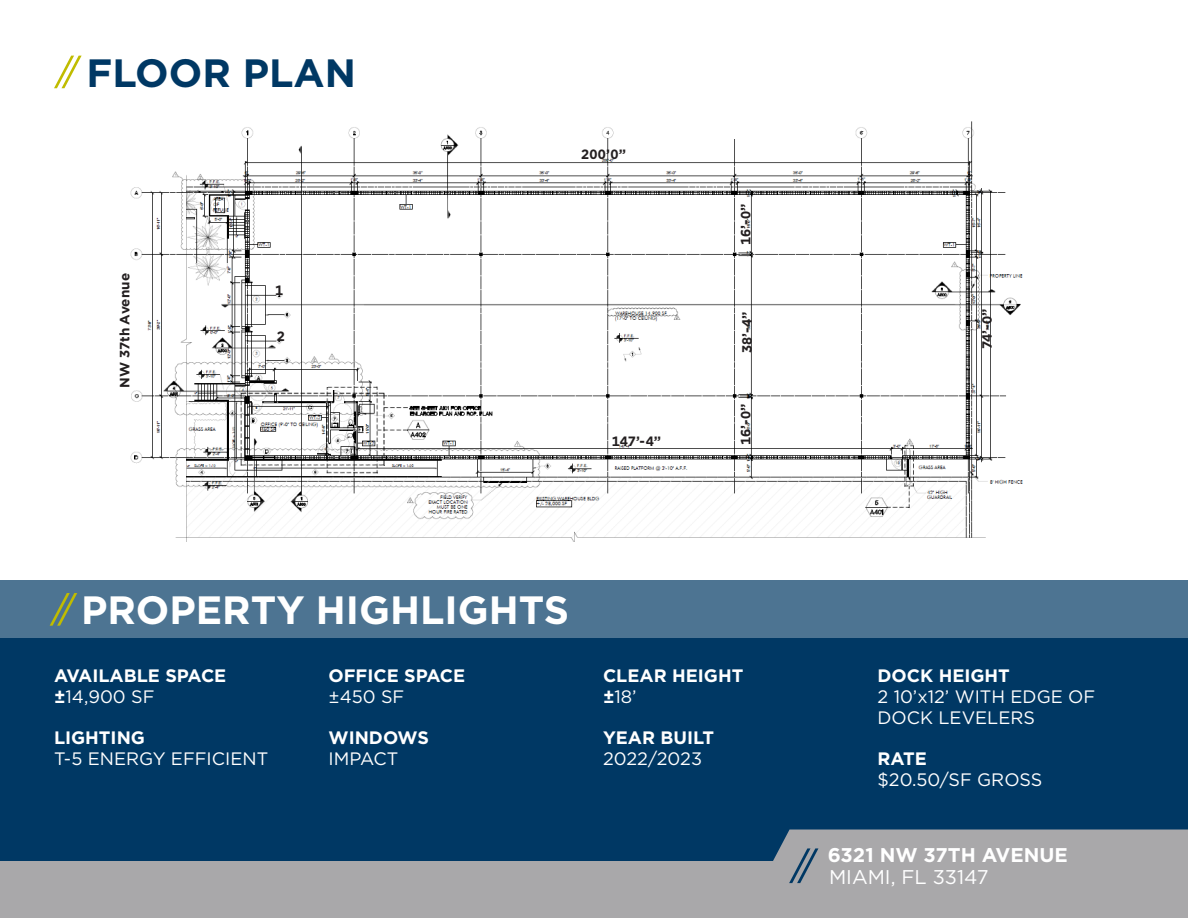
<style>
.page{position:relative;width:1188px;height:918px;background:#fff}
.page>*{position:absolute;margin:0;border:0;box-sizing:border-box;transform-origin:0 0}
.t1{font:700 39.45px "Gotham";color:#fff}
.t2{font:700 39.45px "Gotham";color:#003864}
.t3{font:700 19.8px "Gotham";color:#fff}
.t4{font:19.8px "Gotham";color:#fff}
.t5{font:700 18px/21px "Gotham";color:#fff}
.t6{font:18px/21px "Gotham";color:#fff}
.t7{font:700 13.5px "Gotham";letter-spacing:.01em;color:#231f20}
.s1{font-weight:400}
.s2{font-weight:700}
</style>
<div class="page">
<div style="left:0;top:581px;width:1188px;height:57px;background:#4d7492"></div>
<div style="left:0;top:638px;width:1188px;height:260px;background:#003864"></div>
<svg style="left:50px;top:593px;width:27px;height:33px"></svg>
<div style="left:0;top:861px;width:743px;height:57px;background:#a9a8aa"></div>
<div style="left:743px;top:830px;width:445px;height:88px;background:#a9a8aa"></div>
<svg style="left:54px;top:56px;width:28px;height:32px"></svg>
<img style="left:130px;top:121px;width:893px;height:421px">
<div style="left:713px;top:98px;width:63px;height:41px;background:#fff"></div>
<p class="t2" style="left:87px;top:47px;width:271px">FLOOR PLAN</p>
<p class="t7" style="left:116px;top:388px;width:116px;rotate:-90deg">NW 37th Avenue</p>
<p class="t7" style="left:275px;top:281px;width:10px">1</p>
<p class="t7" style="left:277px;top:327px;width:10px">2</p>
<p class="t7" style="left:581px;top:145px;width:47px">200’0”</p>
<p class="t7" style="left:612px;top:432px;width:51px">147’-4”</p>
<p class="t7" style="left:737px;top:245px;width:43px;rotate:-90deg">16’-0”</p>
<p class="t7" style="left:738px;top:353px;width:43px;rotate:-90deg">38’-4”</p>
<p class="t7" style="left:978px;top:349px;width:42px;rotate:-90deg">74’-0”</p>
<p class="t7" style="left:737px;top:445px;width:43px;rotate:-90deg">16’-0”</p>
<p class="t1" style="left:81px;top:584px;width:489px">PROPERTY HIGHLIGHTS</p>
<p class="t5" style="left:54px;top:665px;width:174px">AVAILABLE SPACE ±<span class="s1">14,900 SF</span></p>
<p class="t6" style="left:54px;top:727px;width:216px"><span class="s2">LIGHTING<br></span>T-5 ENERGY EFFICIENT</p>
<p class="t5" style="left:328px;top:665px;width:138px">OFFICE SPACE <span class="s1">±450 SF</span></p>
<p class="t5" style="left:328px;top:727px;width:102px">WINDOWS<br><span class="s1">IMPACT</span></p>
<p class="t5" style="left:603px;top:665px;width:142px">CLEAR HEIGHT ±<span class="s1">18’</span></p>
<p class="t5" style="left:603px;top:727px;width:113px">YEAR BUILT<br><span class="s1">2022/2023</span></p>
<p class="t6" style="left:878px;top:665px;width:219px"><span class="s2">DOCK HEIGHT<br></span>2 10’x12’ WITH EDGE OF<br>DOCK LEVELERS</p>
<p class="t6" style="left:878px;top:748px;width:166px"><span class="s2">RATE<br></span>$20.50/SF GROSS</p>
<p class="t3" style="left:828px;top:842px;width:242px">6321 NW 37TH AVENUE</p>
<p class="t4" style="left:829px;top:864px;width:161px">MIAMI, FL 33147</p>
</div>
